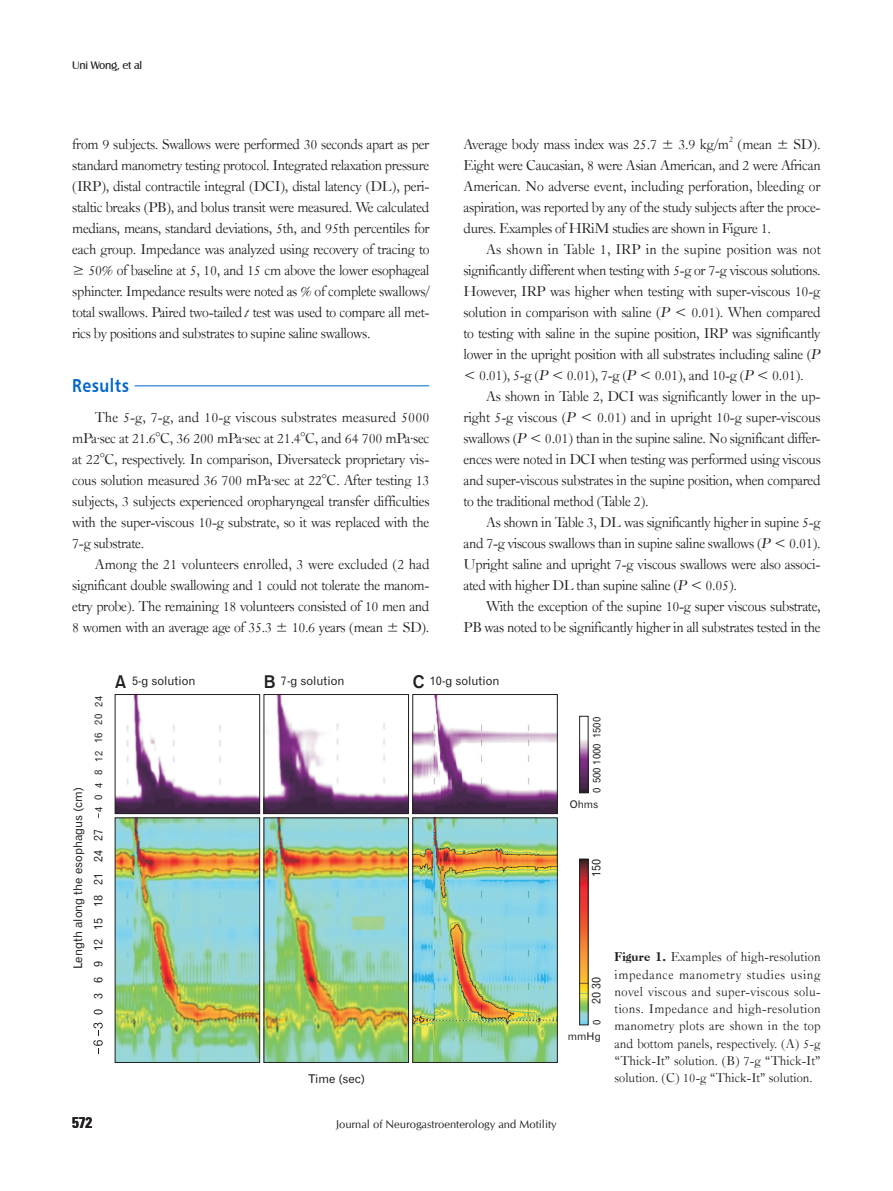
<style>
.page{position:relative;width:893px;height:1191px;background:#fff}
.page>*{position:absolute;margin:0;border:0;box-sizing:border-box;transform-origin:0 0}
.t1{font:18.75px "Humanist 777 BT Bold B";letter-spacing:.03em;color:#06c;scale:.85 1}
.t2{font:18px "Gothic 725 BT Bold A";color:#231f20}
.t3{font:15.3px/21px "Caslon Old Face BT";letter-spacing:-.025em;color:#231f20;text-align:justify}
.t4{font:15.3px "Univeconbol";color:#231f20}
.t5{font:13.8px/17.2px "Caslon Old Face BT";color:#231f20;text-align:justify}
.t6{font:12px "Gothic 720 BT Roman B";color:#231f20}
.t7{font:11.25px "CG Omega";color:#231f20}
.t8{font:11.25px "Castle T";letter-spacing:-.025em;color:#231f20}
.t9{font:10.5px "Gothic 720 BT Roman B";color:#231f20}
.t10{font:8.85px "Caslon Old Face BT";color:#231f20}
.s1{font-style:italic}
.s2{font-weight:800;font-size:12.3px}
</style>
<div class="page">
<hr style="left:135px;top:385px;width:294px;height:1px;background:#06c">
<svg style="left:93px;top:1022px;width:10px;height:31px"></svg>
<svg style="left:115px;top:694px;width:443px;height:369px"></svg>
<img style="left:581px;top:740px;width:5px;height:51px">
<img style="left:581px;top:860px;width:5px;height:163px">
<div style="left:579px;top:716px;width:9px;height:77px;border:1px solid #231f20"></div>
<div style="left:579px;top:858px;width:9px;height:167px;border:1px solid #231f20"></div>
<p class="t8" style="left:72px;top:59px;width:71px">Uni Wong, et al</p>
<p class="t3" style="left:72px;top:133px;width:359px">from 9 subjects. Swallows were performed 30 seconds apart as per standard manometry testing protocol. Integrated relaxation pressure (IRP), distal contractile integral (DCI), distal latency (DL), peri&shy;staltic breaks (PB), and bolus transit were measured. We calculated medians, means, standard deviations, 5th, and 95th percentiles for each group. Impedance was analyzed using recovery of tracing to ≥ 50% of baseline at 5, 10, and 15 cm above the lower esophageal sphincter. Impedance results were noted as % of complete swallows/ total swallows. Paired two-tailed <span class="s1">t</span> test was used to compare all met&shy;rics by positions and substrates to supine saline swallows.</p>
<p class="t1" style="left:72px;top:374px;width:68px">Results</p>
<p class="t3" style="left:72px;top:406px;width:359px;text-indent:23px">The 5-g, 7-g, and 10-g viscous substrates measured 5000 mPa∙sec at 21.6°C, 36 200 mPa∙sec at 21.4°C, and 64 700 mPa∙sec at 22°C, respectively. In comparison, Diversateck proprietary vis&shy;cous solution measured 36 700 mPa∙sec at 22°C. After testing 13 subjects, 3 subjects experienced oropharyngeal transfer difficulties with the super-viscous 10-g substrate, so it was replaced with the 7-g substrate.</p>
<p class="t3" style="left:72px;top:553px;width:359px;text-indent:23px">Among the 21 volunteers enrolled, 3 were excluded (2 had significant double swallowing and 1 could not tolerate the manom&shy;etry probe). The remaining 18 volunteers consisted of 10 men and 8 women with an average age of 35.3 ± 10.6 years (mean ± SD).</p>
<p class="t3" style="left:463px;top:133px;width:267px">Average body mass index was 25.7 ± 3.9 kg/m</p>
<p class="t10" style="left:729px;top:133px;width:6px">2</p>
<p class="t3" style="left:463px;top:133px;width:359px;text-indent:274px">(mean ± SD).<br>Eight were Caucasian, 8 were Asian American, and 2 were African American. No adverse event, including perforation, bleeding or aspiration, was reported by any of the study subjects after the proce&shy;dures. Examples of HRiM studies are shown in Figure 1.</p>
<p class="t3" style="left:463px;top:238px;width:361px;text-align:left;text-indent:23px">As shown in Table 1, IRP in the supine position was not significantly different when testing with 5-g or 7-g viscous solutions.<br>However, IRP was higher when testing with super-viscous 10-g solution in comparison with saline (<span class="s1">P</span> &lt; 0.01). When compared to testing with saline in the supine position, IRP was significantly lower in the upright position with all substrates including saline (<span class="s1">P </span>&lt; 0.01), 5-g (<span class="s1">P</span> &lt; 0.01), 7-g (<span class="s1">P</span> &lt; 0.01), and 10-g (<span class="s1">P</span> &lt; 0.01).</p>
<p class="t3" style="left:463px;top:385px;width:359px;text-indent:23px">As shown in Table 2, DCI was significantly lower in the up&shy;right 5-g viscous (<span class="s1">P</span> &lt; 0.01) and in upright 10-g super-viscous swallows (<span class="s1">P</span> &lt; 0.01) than in the supine saline. No significant differ&shy;ences were noted in DCI when testing was performed using viscous and super-viscous substrates in the supine position, when compared to the traditional method (Table 2).</p>
<p class="t3" style="left:463px;top:511px;width:359px;text-indent:23px">As shown in Table 3, DL was significantly higher in supine 5-g and 7-g viscous swallows than in supine saline swallows (<span class="s1">P</span> &lt; 0.01).<br>Upright saline and upright 7-g viscous swallows were also associ&shy;ated with higher DL than supine saline (<span class="s1">P</span> &lt; 0.05).</p>
<p class="t3" style="left:463px;top:595px;width:359px;text-align:right">With the exception of the supine 10-g super viscous substrate,<br>PB was noted to be significantly higher in all substrates tested in the</p>
<p class="t6" style="left:73px;top:969px;width:184px;rotate:-90deg">Length along the esophagus (cm)</p>
<p class="t9" style="left:95px;top:706px;width:12px;rotate:-90deg">24</p>
<p class="t9" style="left:94px;top:725px;width:12px;rotate:-90deg">20</p>
<p class="t9" style="left:94px;top:743px;width:12px;rotate:-90deg">16</p>
<p class="t9" style="left:95px;top:761px;width:12px;rotate:-90deg">12</p>
<p class="t9" style="left:94px;top:774px;width:7px;rotate:-90deg">8</p>
<p class="t9" style="left:95px;top:788px;width:7px;rotate:-90deg">4</p>
<p class="t9" style="left:94px;top:800px;width:7px;rotate:-90deg">0</p>
<p class="t9" style="left:95px;top:812px;width:7px;rotate:-90deg">4</p>
<p class="t6" style="left:94px;top:840px;width:14px;rotate:-90deg">27</p>
<p class="t6" style="left:94px;top:862px;width:14px;rotate:-90deg">24</p>
<p class="t6" style="left:94px;top:885px;width:14px;rotate:-90deg">21</p>
<p class="t6" style="left:94px;top:907px;width:14px;rotate:-90deg">18</p>
<p class="t6" style="left:94px;top:929px;width:14px;rotate:-90deg">15</p>
<p class="t6" style="left:94px;top:951px;width:14px;rotate:-90deg">12</p>
<p class="t6" style="left:94px;top:967px;width:8px;rotate:-90deg">9</p>
<p class="t6" style="left:94px;top:983px;width:8px;rotate:-90deg">6</p>
<p class="t6" style="left:94px;top:999px;width:8px;rotate:-90deg">3</p>
<p class="t6" style="left:94px;top:1015px;width:8px;rotate:-90deg">0</p>
<p class="t2" style="left:115px;top:671px;width:13px">A</p>
<p class="t2" style="left:264px;top:671px;width:13px">B</p>
<p class="t2" style="left:413px;top:671px;width:13px">C</p>
<p class="t6" style="left:132px;top:676px;width:65px">5-g solution</p>
<p class="t6" style="left:281px;top:676px;width:65px">7-g solution</p>
<p class="t6" style="left:430px;top:676px;width:71px">10-g solution</p>
<p class="t6" style="left:308px;top:1073px;width:58px">Time (sec)</p>
<p class="t9" style="left:593px;top:738px;width:23px;rotate:-90deg">1500</p>
<p class="t9" style="left:593px;top:793px;width:52px;rotate:-90deg">0 500 1000</p>
<p class="t9" style="left:570px;top:799px;width:30px">Ohms</p>
<p class="t6" style="left:591px;top:877px;width:20px;rotate:-90deg">150</p>
<p class="t6" style="left:591px;top:1004px;width:29px;rotate:-90deg">20 30</p>
<p class="t9" style="left:593px;top:1025px;width:7px;rotate:-90deg">0</p>
<p class="t9" style="left:568px;top:1032px;width:34px">mmHg</p>
<p class="t4" style="left:72px;top:1112px;width:21px">572</p>
<p class="t7" style="left:336px;top:1117px;width:222px">Journal of Neurogastroenterology and Motility</p>
<p class="t5" style="left:615px;top:948px;width:208px"><span class="s2">Figure 1.</span> Examples of high-resolution impedance manometry studies using novel viscous and super-viscous solu&shy;tions. Impedance and high-resolution manometry plots are shown in the top and bottom panels, respectively. (A) 5-g “Thick-It” solution. (B) 7-g “Thick-It” solution. (C) 10-g “Thick-It” solution.</p>
</div>
